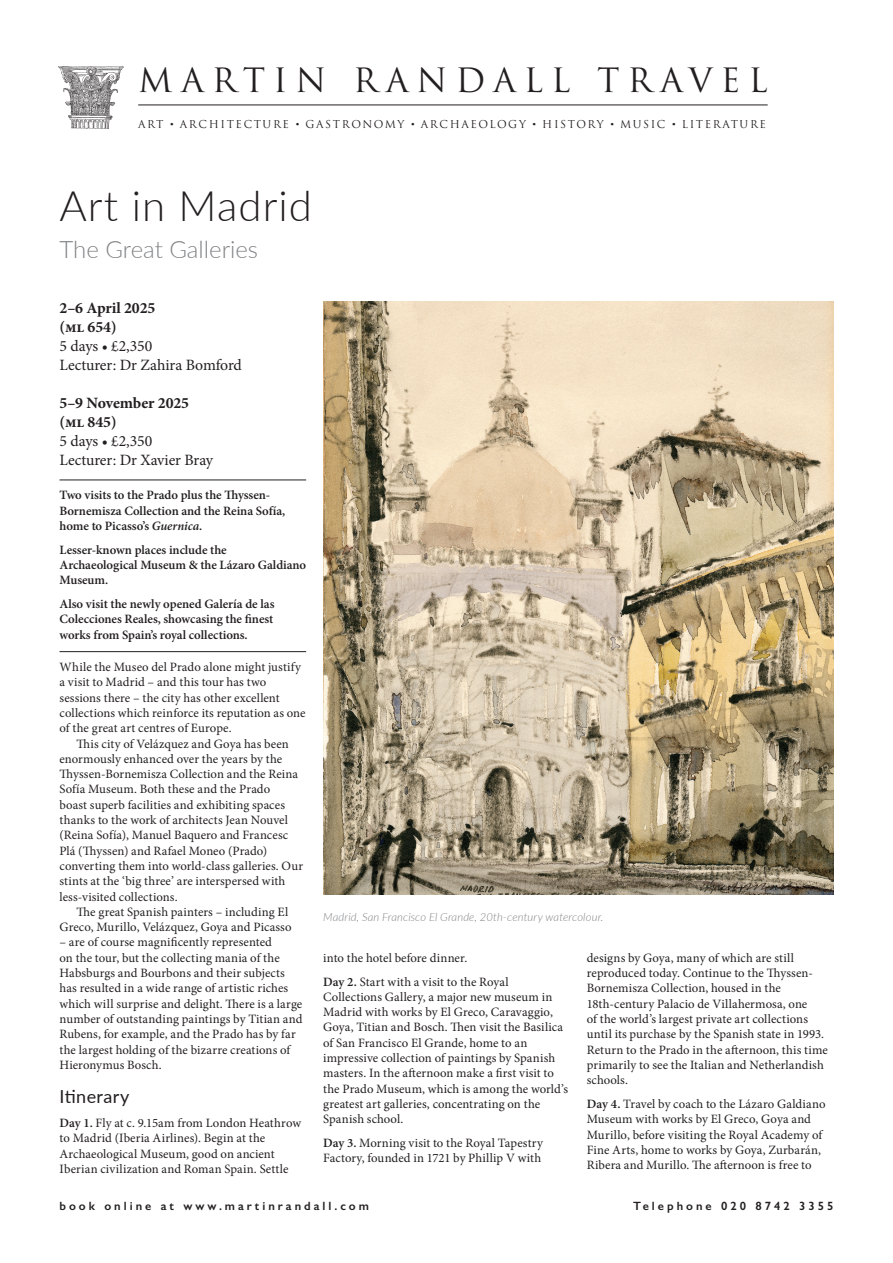
<style>
.page{position:relative;width:893px;height:1263px;background:#fff}
.page>*{position:absolute;margin:0;border:0;box-sizing:border-box;transform-origin:0 0}
.A1_A_tour_title{font:300 42px "Lato";letter-spacing:.025em;color:#231f20}
.MRT_header_22_5_Trajan{font:32.7px "Trajan Pro";letter-spacing:.245em;color:#231f20}
.A2_Tour_subtitle{font:300 24px "Lato";color:#808285}
.D3_Itinerary_heading{font:18px "Lato";letter-spacing:.02em;color:#231f20}
.B3_Dates_line_3___4_Min{font:15.75px "Minion Pro";letter-spacing:-.005em;color:#231f20}
.B1_Dates_line_1_bld_Min{font:700 15.75px/18.9px "Minion Pro";letter-spacing:-.005em;color:#231f20}
.B2_Dates_line_2_Min{font:15.75px "Minion Pro";letter-spacing:-.005em;color:#231f20}
.D4_Itinerary{font:12.75px/15.3px "Minion Pro";letter-spacing:.005em;color:#231f20}
.D2_Introduction{font:12.75px/15.3px "Minion Pro";letter-spacing:.005em;color:#231f20}
.D1_Introduction_first_para{font:12.75px/15.3px "Minion Pro";letter-spacing:.005em;color:#231f20}
.C3_Highlights_bottom_rule{font:600 12.75px/15.3px "Minion Pro";letter-spacing:-.005em;color:#231f20;text-align:justify}
.C1_Highlights_top_rule{font:600 12.75px/15.3px "Minion Pro";letter-spacing:-.005em;color:#231f20}
.C2_Highlights_no_rule{font:600 12.75px/15.3px "Minion Pro";letter-spacing:-.005em;color:#231f20}
.t1{font:600 12px "Gill Sans";letter-spacing:.25em;color:#231f20}
.Illustration_caption{font:italic 300 11.25px "Lato";letter-spacing:.01em;color:#808285}
.MRT_subtitle_8_Trajan{font:10.65px "Trajan Pro";letter-spacing:.15em;color:#231f20}
.s1{font-family:"Adobe Caslon Pro"}
.s2{font-style:italic}
.s3{font-weight:600}
</style>
<div class="page">
<img style="left:58px;top:66px;width:66px;height:63px">
<hr style="left:138px;top:105px;width:630px;height:1px;background:#231f20">
<hr style="left:60px;top:480px;width:246px;height:1px;background:#231f20">
<hr style="left:60px;top:651px;width:246px;height:1px;background:#231f20">
<img style="left:323px;top:302px;width:510px;height:592px">
<p class="MRT_header_22_5_Trajan" style="left:138px;top:59px;width:631px">MARTIN RANDALL TRAVEL</p>
<p class="MRT_subtitle_8_Trajan" style="left:138px;top:117px;width:629px">ART <span class="s1">•</span> ARCHITECTURE <span class="s1">•</span> GASTRONOMY <span class="s1">•</span> ARCHAEOLOGY <span class="s1">•</span> HISTORY <span class="s1">•</span> MUSIC <span class="s1">•</span> LITERATURE</p>
<p class="A1_A_tour_title" style="left:60px;top:177px;width:254px">Art in Madrid</p>
<p class="A2_Tour_subtitle" style="left:60px;top:233px;width:200px">The Great Galleries</p>
<p class="B1_Dates_line_1_bld_Min" style="left:60px;top:299px;width:97px">2–6 April 2025 (ml 654)</p>
<p class="B2_Dates_line_2_Min" style="left:60px;top:336px;width:94px">5 days • £2,350</p>
<p class="B3_Dates_line_3___4_Min" style="left:60px;top:354px;width:184px">Lecturer: Dr Zahira Bomford</p>
<p class="B1_Dates_line_1_bld_Min" style="left:60px;top:393px;width:131px">5–9 November 2025 (ml 845)</p>
<p class="B2_Dates_line_2_Min" style="left:60px;top:430px;width:94px">5 days • £2,350</p>
<p class="B3_Dates_line_3___4_Min" style="left:60px;top:449px;width:155px">Lecturer: Dr Xavier Bray</p>
<p class="C1_Highlights_top_rule" style="left:60px;top:487px;width:227px">Two visits to the Prado plus the Thyssen-<br>Bornemisza Collection and the Reina Sofía, home to Picasso’s <span class="s2">Guernica</span>.</p>
<p class="C2_Highlights_no_rule" style="left:60px;top:542px;width:248px">Lesser-known places include the<br>Archaeological Museum &amp; the Lázaro Galdiano<br>Museum.</p>
<p class="C3_Highlights_bottom_rule" style="left:60px;top:596px;width:216px">Also visit the newly opened Galería de las Colecciones Reales, showcasing the finest works from Spain’s royal collections.</p>
<p class="D1_Introduction_first_para" style="left:60px;top:659px;width:248px">While the Museo del Prado alone might justify a visit to Madrid – and this tour has two sessions there – the city has other excellent collections which reinforce its reputation as one of the great art centres of Europe.</p>
<p class="D2_Introduction" style="left:60px;top:736px;width:245px;text-indent:17px">This city of Velázquez and Goya has been enormously enhanced over the years by the Thyssen-Bornemisza Collection and the Reina Sofía Museum. Both these and the Prado<br>boast superb facilities and exhibiting spaces thanks to the work of architects Jean Nouvel (Reina Sofía), Manuel Baquero and Francesc Plá (Thyssen) and Rafael Moneo (Prado) converting them into world-class galleries. Our stints at the ‘big three’ are interspersed with less-visited collections.</p>
<p class="D2_Introduction" style="left:60px;top:904px;width:234px;text-align:right">The great Spanish painters – including El<br>Greco, Murillo, Velázquez, Goya and Picasso</p>
<p class="D2_Introduction" style="left:60px;top:935px;width:244px">– are of course magnificently represented<br>on the tour, but the collecting mania of the Habsburgs and Bourbons and their subjects has resulted in a wide range of artistic riches which will surprise and delight. There is a large number of outstanding paintings by Titian and Rubens, for example, and the Prado has by far the largest holding of the bizarre creations of Hieronymus Bosch.</p>
<p class="D3_Itinerary_heading" style="left:60px;top:1084px;width:72px">Itinerary</p>
<p class="D4_Itinerary" style="left:60px;top:1115px;width:243px"><span class="s3">Day 1.</span> Fly at c. 9.15am from London Heathrow to Madrid (Iberia Airlines). Begin at the Archaeological Museum, good on ancient Iberian civilization and Roman Spain. Settle</p>
<p class="Illustration_caption" style="left:323px;top:909px;width:282px">Madrid, San Francisco El Grande, 20th-century watercolour.</p>
<p class="D4_Itinerary" style="left:323px;top:950px;width:146px">into the hotel before dinner.</p>
<p class="D4_Itinerary" style="left:323px;top:974px;width:246px"><span class="s3">Day 2.</span> Start with a visit to the Royal Collections Gallery, a major new museum in Madrid with works by El Greco, Caravaggio, Goya, Titian and Bosch. Then visit the Basilica of San Francisco El Grande, home to an impressive collection of paintings by Spanish masters. In the afternoon make a first visit to the Prado Museum, which is among the world’s greatest art galleries, concentrating on the Spanish school.</p>
<p class="D4_Itinerary" style="left:323px;top:1135px;width:221px"><span class="s3">Day 3.</span> Morning visit to the Royal Tapestry<br>Factory, founded in 1721 by Phillip V with</p>
<p class="D4_Itinerary" style="left:587px;top:950px;width:243px">designs by Goya, many of which are still reproduced today. Continue to the Thyssen-Bornemisza Collection, housed in the 18th-century Palacio de Villahermosa, one<br>of the world’s largest private art collections until its purchase by the Spanish state in 1993.<br>Return to the Prado in the afternoon, this time primarily to see the Italian and Netherlandish schools.</p>
<p class="D4_Itinerary" style="left:587px;top:1096px;width:240px"><span class="s3">Day 4.</span> Travel by coach to the Lázaro Galdiano Museum with works by El Greco, Goya and Murillo, before visiting the Royal Academy of Fine Arts, home to works by Goya, Zurbarán, Ribera and Murillo. The afternoon is free to</p>
<p class="t1" style="left:60px;top:1199px;width:311px">book online at www.martinrandall.com</p>
<p class="t1" style="left:633px;top:1199px;width:202px">Telephone 020 8742 3355</p>
</div>
